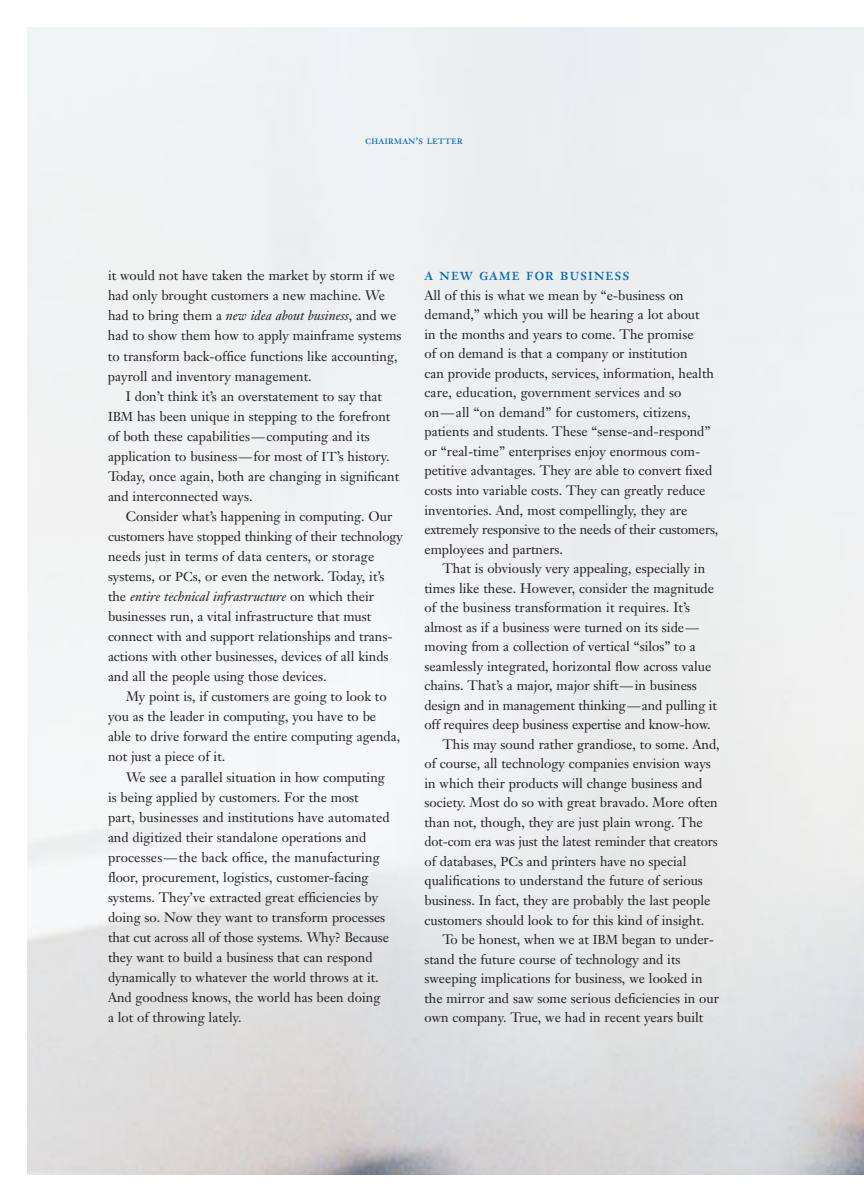
<style>
.page{position:relative;width:864px;height:1202px;background:#fff}
.page>*{position:absolute;margin:0;border:0;box-sizing:border-box;transform-origin:0 0}
.t1{font:18px "Janson Text Roman SC";letter-spacing:.025em;color:#0068b3}
.t2{font:13.5px/20.1px "Janson Text";color:#231f1f}
.t3{font:12px "Janson Text Roman SC";color:#0068b3}
.s1{font-size:10.5px}
.s2{font-style:italic}
.s3{font-size:12.75px}
</style>
<div class="page">
<p class="t3" style="left:365px;top:135px;width:99px">chairman<span class="s1">’</span>s letter</p>
<p class="t2" style="left:108px;top:267px;width:295px">it would not have taken the market by storm if we had only brought customers a new machine. We had to bring them a <span class="s2">new idea about business</span>, and we had to show them how to apply mainframe systems to transform back-office functions like accounting, payroll and inventory management.</p>
<p class="t2" style="left:108px;top:387px;width:293px;text-indent:18px">I don’t think it’s an overstatement to say that <span class="s3">IBM</span> has been unique in stepping to the forefront of both these capabilities—computing and its application to business—for most of <span class="s3">IT</span>’s history.<br>Today, once again, both are changing in significant and interconnected ways.</p>
<p class="t2" style="left:108px;top:507px;width:296px;text-indent:18px">Consider what’s happening in computing. Our customers have stopped thinking of their technology needs just in terms of data centers, or storage systems, or <span class="s3">PC</span>s, or even the network. Today, it’s the <span class="s2">entire technical infrastructure</span> on which their businesses run, a vital infrastructure that must connect with and support relationships and trans&shy;actions with other businesses, devices of all kinds and all the people using those devices.</p>
<p class="t2" style="left:108px;top:688px;width:294px;text-indent:18px">My point is, if customers are going to look to you as the leader in computing, you have to be able to drive forward the entire computing agenda, not just a piece of it.</p>
<p class="t2" style="left:108px;top:768px;width:283px;text-indent:18px">We see a parallel situation in how computing is being applied by customers. For the most<br>part, businesses and institutions have automated and digitized their standalone operations and processes—the back office, the manufacturing floor, procurement, logistics, customer-facing systems. They’ve extracted great efficiencies by doing so. Now they want to transform processes that cut across all of those systems. Why? Because they want to build a business that can respond dynamically to whatever the world throws at it.<br>And goodness knows, the world has been doing a lot of throwing lately.</p>
<h1 class="t1" style="left:424px;top:266px;width:207px">a new game for business</h1>
<p class="t2" style="left:424px;top:287px;width:295px;line-height:19.5px">All of this is what we mean by “e-business on demand,” which you will be hearing a lot about<br>in the months and years to come. The promise<br>of on demand is that a company or institution<br>can provide products, services, information, health care, education, government services and so on—all “on demand” for customers, citizens, patients and students. These “sense-and-respond” or “real-time” enterprises enjoy enormous com&shy;petitive advantages. They are able to convert fixed costs into variable costs. They can greatly reduce inventories. And, most compellingly, they are extremely responsive to the needs of their customers, employees and partners.</p>
<p class="t2" style="left:442px;top:559px;width:264px">That is obviously very appealing, especially in</p>
<p class="t2" style="left:424px;top:579px;width:291px">times like these. However, consider the magnitude</p>
<p class="t2" style="left:424px;top:598px;width:267px">of the business transformation it requires. It’s</p>
<p class="t2" style="left:424px;top:618px;width:276px">almost as if a business were turned on its side—</p>
<p class="t2" style="left:424px;top:638px;width:273px">moving from a collection of vertical “silos” to a</p>
<p class="t2" style="left:424px;top:657px;width:288px">seamlessly integrated, horizontal flow across value</p>
<p class="t2" style="left:424px;top:677px;width:274px">chains. That’s a major, major shift—in business</p>
<p class="t2" style="left:424px;top:696px;width:294px">design and in management thinking—and pulling it</p>
<p class="t2" style="left:424px;top:716px;width:288px">off requires deep business expertise and know-how.</p>
<p class="t2" style="left:442px;top:735px;width:279px">This may sound rather grandiose, to some. And,</p>
<p class="t2" style="left:424px;top:755px;width:288px">of course, all technology companies envision ways</p>
<p class="t2" style="left:424px;top:774px;width:280px">in which their products will change business and</p>
<p class="t2" style="left:424px;top:794px;width:295px">society. Most do so with great bravado. More often</p>
<p class="t2" style="left:424px;top:813px;width:280px">than not, though, they are just plain wrong. The</p>
<p class="t2" style="left:424px;top:833px;width:295px">dot-com era was just the latest reminder that creators</p>
<p class="t2" style="left:424px;top:852px;width:264px">of databases, <span class="s3">PC</span>s and printers have no special</p>
<p class="t2" style="left:425px;top:872px;width:280px">qualifications to understand the future of serious</p>
<p class="t2" style="left:425px;top:891px;width:288px">business. In fact, they are probably the last people</p>
<p class="t2" style="left:425px;top:911px;width:281px">customers should look to for this kind of insight.</p>
<p class="t2" style="left:442px;top:930px;width:273px">To be honest, when we at <span class="s3">IBM</span> began to under-</p>
<p class="t2" style="left:425px;top:950px;width:258px">stand the future course of technology and its</p>
<p class="t2" style="left:425px;top:969px;width:280px">sweeping implications for business, we looked in</p>
<p class="t2" style="left:425px;top:989px;width:296px">the mirror and saw some serious deficiencies in our</p>
<p class="t2" style="left:425px;top:1008px;width:280px">own company. True, we had in recent years built</p>
</div>
